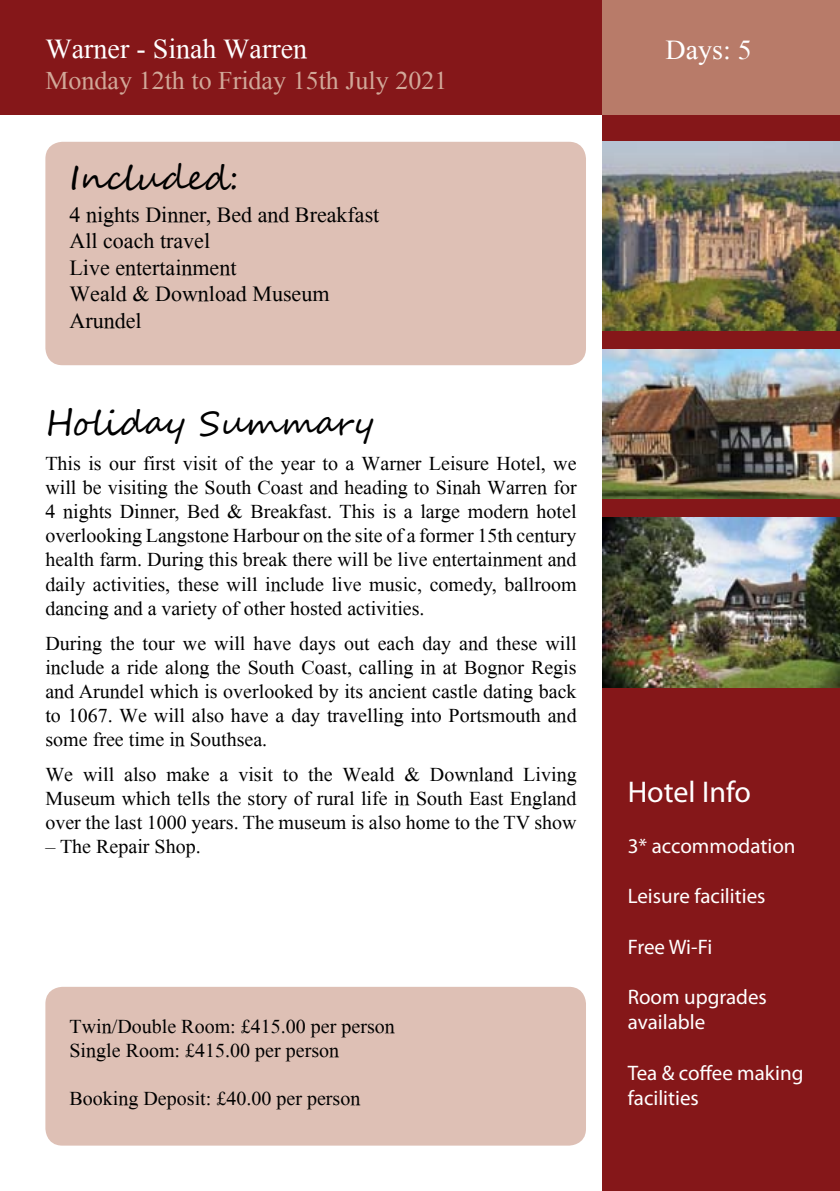
<style>
.page{position:relative;width:840px;height:1191px;background:#fff}
.page>*{position:absolute;margin:0;border:0;box-sizing:border-box;transform-origin:0 0}
.t1{font:34px "Segoe Script";color:#000}
.t2{font:30px "Myriad Pro";color:#fff}
.t3{font:28px "Mongolian Baiti";color:#fff}
.t4{font:26px "Mongolian Baiti";color:#d1a899}
.t5{font:22px/26.4px "Mongolian Baiti";color:#000}
.t6{font:21px/25.2px "Myriad Pro";color:#fff}
.t7{font:20px/24px "Mongolian Baiti";color:#000;text-align:justify}
</style>
<div class="page">
<div style="left:0;top:0;width:839px;height:115px;background:#851719"></div>
<div style="left:602px;top:0;width:237px;height:1191px;background:#851719"></div>
<div style="left:602px;top:0;width:237px;height:115px;background:#b87b69"></div>
<div style="left:45px;top:986px;width:540px;height:159px;background:#dec0b5;border-radius:17px"></div>
<div style="left:45px;top:142px;width:540px;height:223px;background:#dec0b5;border-radius:17px"></div>
<img style="left:602px;top:142px;width:237px;height:188px">
<img style="left:602px;top:350px;width:237px;height:148px">
<img style="left:602px;top:517px;width:237px;height:170px">
<h3 class="t3" style="left:45px;top:33px;width:263px">Warner - Sinah Warren</h3>
<h3 class="t4" style="left:45px;top:66px;width:403px">Monday 12th to Friday 15th July 2021</h3>
<h1 class="t1" style="left:69px;top:150px;width:171px">Included:</h1>
<p class="t5" style="left:69px;top:201px;width:311px">4 nights Dinner, Bed and Breakfast<br>All coach travel<br>Live entertainment<br>Weald &amp; Download Museum<br>Arundel</p>
<h1 class="t1" style="left:45px;top:395px;width:330px">Holiday Summary</h1>
<p class="t7" style="left:45px;top:452px;width:532px">This is our first visit of the year to a Warner Leisure Hotel, we will be visiting the South Coast and heading to Sinah Warren for 4 nights Dinner, Bed &amp; Breakfast. This is a large modern hotel overlooking Langstone Harbour on the site of a former 15th century health farm. During this break there will be live entertainment and daily activities, these will include live music, comedy, ballroom dancing and a variety of other hosted activities.</p>
<p class="t7" style="left:45px;top:631px;width:532px">During the tour we will have days out each day and these will include a ride along the South Coast, calling in at Bognor Regis and Arundel which is overlooked by its ancient castle dating back to 1067. We will also have a day travelling into Portsmouth and some free time in Southsea.</p>
<p class="t7" style="left:45px;top:762px;width:532px">We will also make a visit to the Weald &amp; Downland Living Museum which tells the story of rural life in South East England over the last 1000 years. The museum is also home to the TV show</p>
<p class="t7" style="left:45px;top:834px;width:157px">– The Repair Shop.</p>
<p class="t7" style="left:69px;top:1014px;width:326px">Twin/Double Room: £415.00 per person<br>Single Room: £415.00 per person</p>
<p class="t7" style="left:69px;top:1086px;width:292px">Booking Deposit: £40.00 per person</p>
<h3 class="t3" style="left:665px;top:35px;width:88px">Days: 5</h3>
<h2 class="t2" style="left:627px;top:773px;width:125px">Hotel Info</h2>
<p class="t6" style="left:627px;top:832px;width:169px">3* accommodation</p>
<p class="t6" style="left:627px;top:883px;width:139px">Leisure facilities</p>
<p class="t6" style="left:627px;top:933px;width:86px">Free Wi-Fi</p>
<p class="t6" style="left:627px;top:984px;width:141px">Room upgrades available</p>
<p class="t6" style="left:627px;top:1059px;width:177px">Tea &amp; coffee making facilities</p>
</div>
